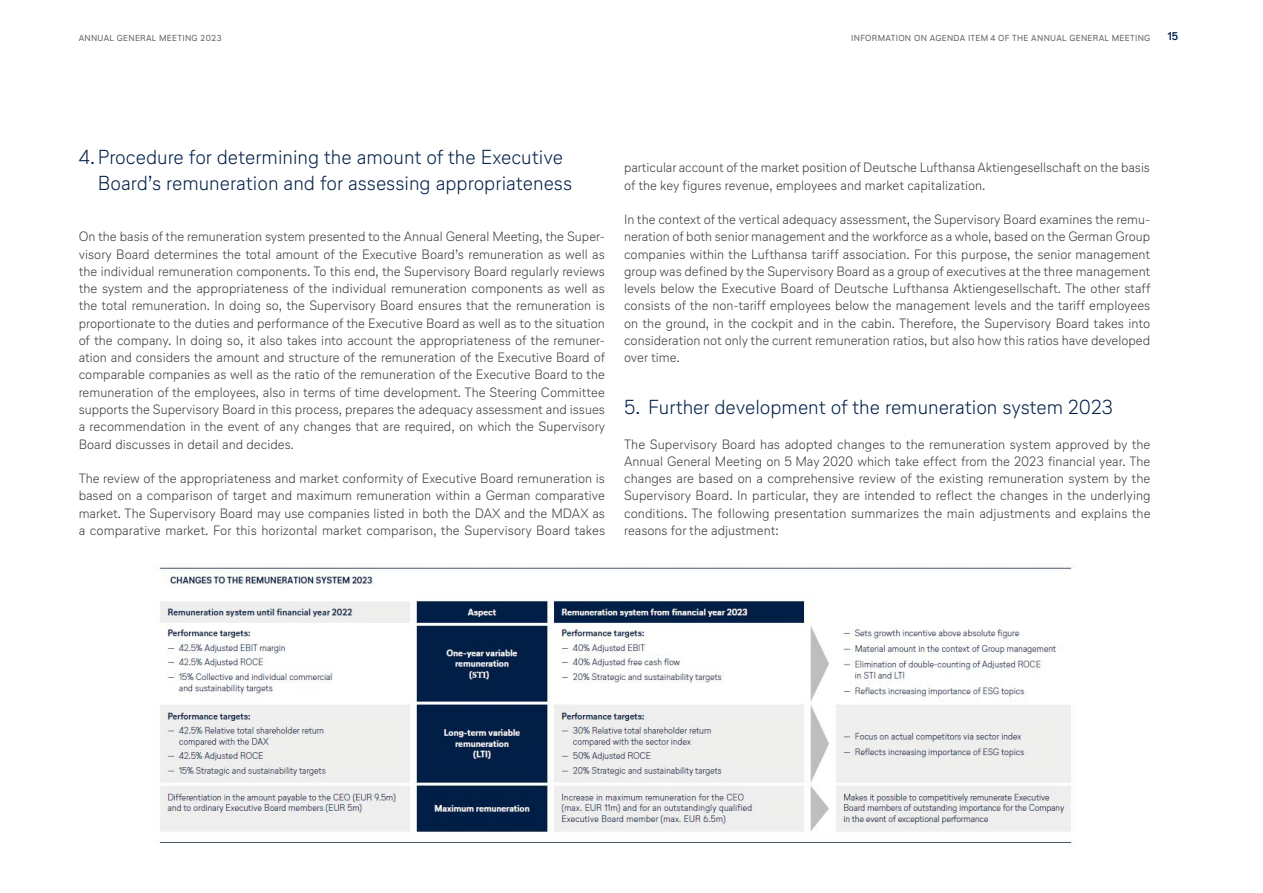
<style>
.page{position:relative;width:1263px;height:893px;background:#fff}
.page>*{position:absolute;margin:0;border:0;box-sizing:border-box;transform-origin:0 0}
.Headline__h2{font:300 20.25px/25.8px "Lufthansa Text";color:#001f47}
.Paragraph__p{font:300 13.5px/17.2px "Lufthansa Text";color:#3b3936;text-align:justify}
.t1{font:700 11.25px "Lufthansa Text";color:#001f47}
.t2{font:8.7px "Lufthansa Text";letter-spacing:.035em;color:#58585a}
</style>
<div class="page">
<img style="left:160px;top:567px;width:912px;height:276px">
<p class="t2" style="left:79px;top:32px;width:144px">ANNUAL GENERAL MEETING 2023</p>
<p class="t2" style="left:851px;top:32px;width:301px">INFORMATION ON AGENDA ITEM 4 OF THE ANNUAL GENERAL MEETING</p>
<p class="t1" style="left:1168px;top:29px;width:12px">15</p>
<h1 class="Headline__h2" style="left:98px;top:144px;width:476px;text-indent:-19px">4.Procedure for determining the amount of the Executive<br>Board’s remuneration and for assessing appropriateness</h1>
<p class="Paragraph__p" style="left:79px;top:228px;width:528px">On the basis of the remuneration system presented to the Annual General Meeting, the Super&shy;visory Board determines the total amount of the Executive Board’s remuneration as well as the individual remuneration components. To this end, the Supervisory Board regularly reviews the system and the appropriateness of the individual remuneration components as well as the total remuneration. In doing so, the Supervisory Board ensures that the remuneration is proportionate to the duties and performance of the Executive Board as well as to the situation of the company. In doing so, it also takes into account the appropriateness of the remuner&shy;ation and considers the amount and structure of the remuneration of the Executive Board of comparable companies as well as the ratio of the remuneration of the Executive Board to the remuneration of the employees, also in terms of time development. The Steering Committee supports the Supervisory Board in this process, prepares the adequacy assessment and issues a recommendation in the event of any changes that are required, on which the Supervisory Board discusses in detail and decides.</p>
<p class="Paragraph__p" style="left:79px;top:469px;width:528px">The review of the appropriateness and market conformity of Executive Board remuneration is based on a comparison of target and maximum remuneration within a German comparative market. The Supervisory Board may use companies listed in both the DAX and the MDAX as a comparative market. For this horizontal market comparison, the Supervisory Board takes</p>
<p class="Paragraph__p" style="left:624px;top:159px;width:527px">particular account of the market position of Deutsche Lufthansa Aktiengesellschaft on the basis of the key figures revenue, employees and market capitalization.</p>
<p class="Paragraph__p" style="left:624px;top:211px;width:528px">In the context of the vertical adequacy assessment, the Supervisory Board examines the remu&shy;neration of both senior management and the workforce as a whole, based on the German Group companies within the Lufthansa tariff association. For this purpose, the senior management group was defined by the Supervisory Board as a group of executives at the three management levels below the Executive Board of Deutsche Lufthansa Aktiengesellschaft. The other staff consists of the non-tariff employees below the management levels and the tariff employees on the ground, in the cockpit and in the cabin. Therefore, the Supervisory Board takes into consideration not only the current remuneration ratios, but also how this ratios have developed over time.</p>
<h1 class="Headline__h2" style="left:624px;top:393px;width:490px">5. Further development of the remuneration system 2023</h1>
<p class="Paragraph__p" style="left:624px;top:435px;width:528px">The Supervisory Board has adopted changes to the remuneration system approved by the Annual General Meeting on 5 May 2020 which take effect from the 2023 financial year. The changes are based on a comprehensive review of the existing remuneration system by the Supervisory Board. In particular, they are intended to reflect the changes in the underlying conditions. The following presentation summarizes the main adjustments and explains the reasons for the adjustment:</p>
</div>
